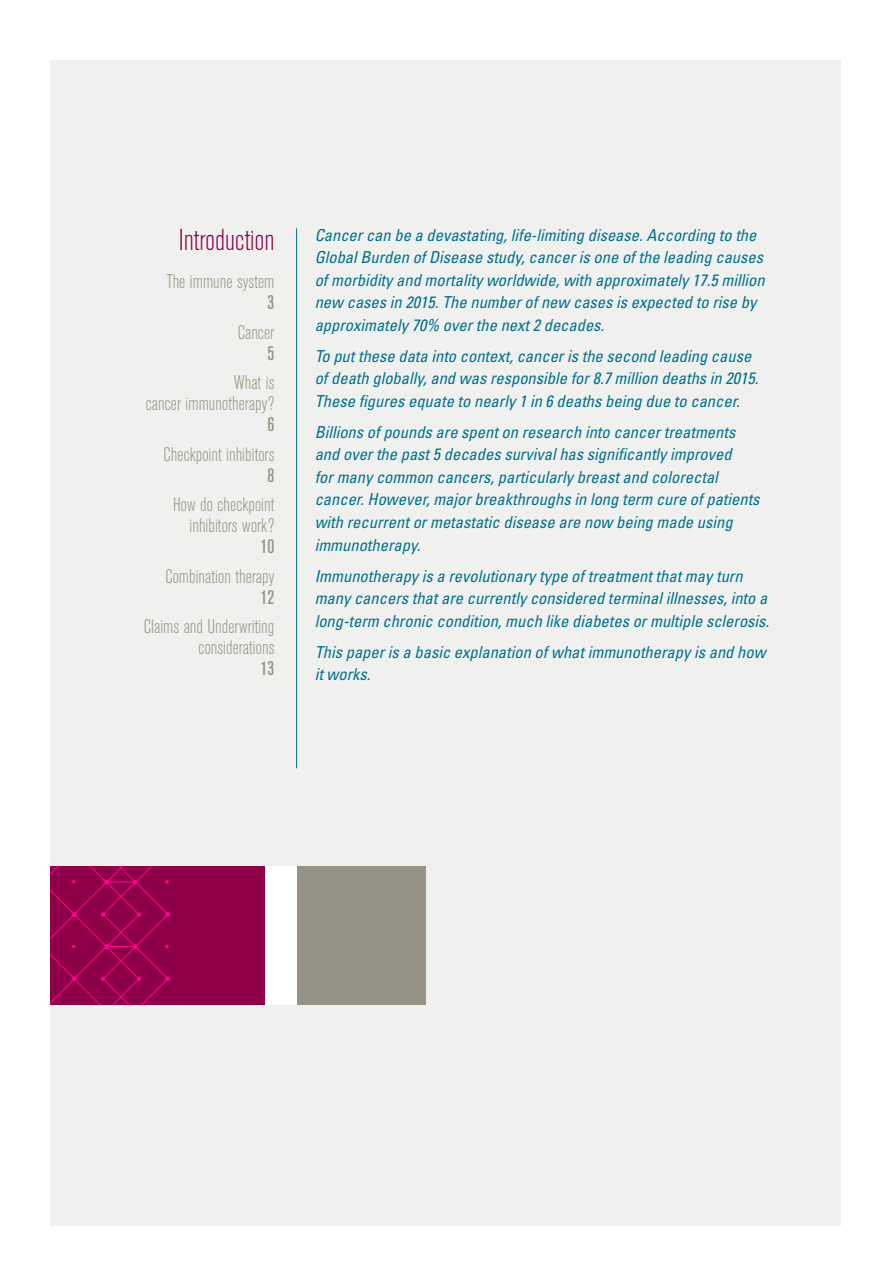
<style>
.page{position:relative;width:893px;height:1263px;background:#fff}
.page>*{position:absolute;margin:0;border:0;box-sizing:border-box;transform-origin:0 0}
.TITRE_OK_suite{font:300 condensed 30px "Akzidenz Grotesk BE";color:#8d0048}
.TITRE_OK_suite-2{font:300 condensed 19.5px/21px "Akzidenz Grotesk BE";letter-spacing:.005em;color:#979481;text-align:right}
.CHAPO{font:italic condensed 16.5px/22.5px "Univers";color:#00718e}
.s1{font-weight:500}
</style>
<div class="page">
<div style="left:50px;top:60px;width:791px;height:1165px;background:#f0f1ee"></div>
<div style="left:245px;top:866px;width:52px;height:139px;background:#fff"></div>
<div style="left:50px;top:866px;width:215px;height:139px;background:#8d0048"></div>
<svg style="left:50px;top:866px;width:120px;height:139px"></svg>
<div style="left:297px;top:866px;width:128px;height:139px;background:#969386"></div>
<hr style="left:296px;top:228px;width:1px;height:540px;background:#00718e">
<p class="TITRE_OK_suite" style="left:179px;top:224px;width:97px">Introduction</p>
<p class="TITRE_OK_suite-2" style="left:167px;top:271px;width:109px">The immune system<br><span class="s1">3</span></p>
<p class="TITRE_OK_suite-2" style="left:238px;top:322px;width:38px">Cancer<br><span class="s1">5</span></p>
<p class="TITRE_OK_suite-2" style="left:146px;top:372px;width:130px">What is<br>cancer immunotherapy?<br><span class="s1">6</span></p>
<p class="TITRE_OK_suite-2" style="left:163px;top:444px;width:112px">Checkpoint inhibitors<br><span class="s1">8</span></p>
<p class="TITRE_OK_suite-2" style="left:173px;top:494px;width:103px">How do checkpoint inhibitors work?<br><span class="s1">10</span></p>
<p class="TITRE_OK_suite-2" style="left:165px;top:566px;width:110px">Combination therapy<br><span class="s1">12</span></p>
<p class="TITRE_OK_suite-2" style="left:144px;top:616px;width:132px">Claims and Underwriting considerations<br><span class="s1">13</span></p>
<p class="CHAPO" style="left:315px;top:223px;width:451px">Cancer can be a devastating, life-limiting disease. According to the Global Burden of Disease study, cancer is one of the leading causes of morbidity and mortality worldwide, with approximately 17.5 million new cases in 2015. The number of new cases is expected to rise by approximately 70% over the next 2 decades.</p>
<p class="CHAPO" style="left:315px;top:344px;width:445px">To put these data into context, cancer is the second leading cause of death globally, and was responsible for 8.7 million deaths in 2015.<br>These figures equate to nearly 1 in 6 deaths being due to cancer.</p>
<p class="CHAPO" style="left:315px;top:420px;width:446px">Billions of pounds are spent on research into cancer treatments and over the past 5 decades survival has significantly improved<br>for many common cancers, particularly breast and colorectal cancer. However, major breakthroughs in long term cure of patients with recurrent or metastatic disease are now being made using immunotherapy.</p>
<p class="CHAPO" style="left:315px;top:564px;width:456px">Immunotherapy is a revolutionary type of treatment that may turn many cancers that are currently considered terminal illnesses, into a long-term chronic condition, much like diabetes or multiple sclerosis.</p>
<p class="CHAPO" style="left:315px;top:640px;width:452px">This paper is a basic explanation of what immunotherapy is and how it works.</p>
</div>
